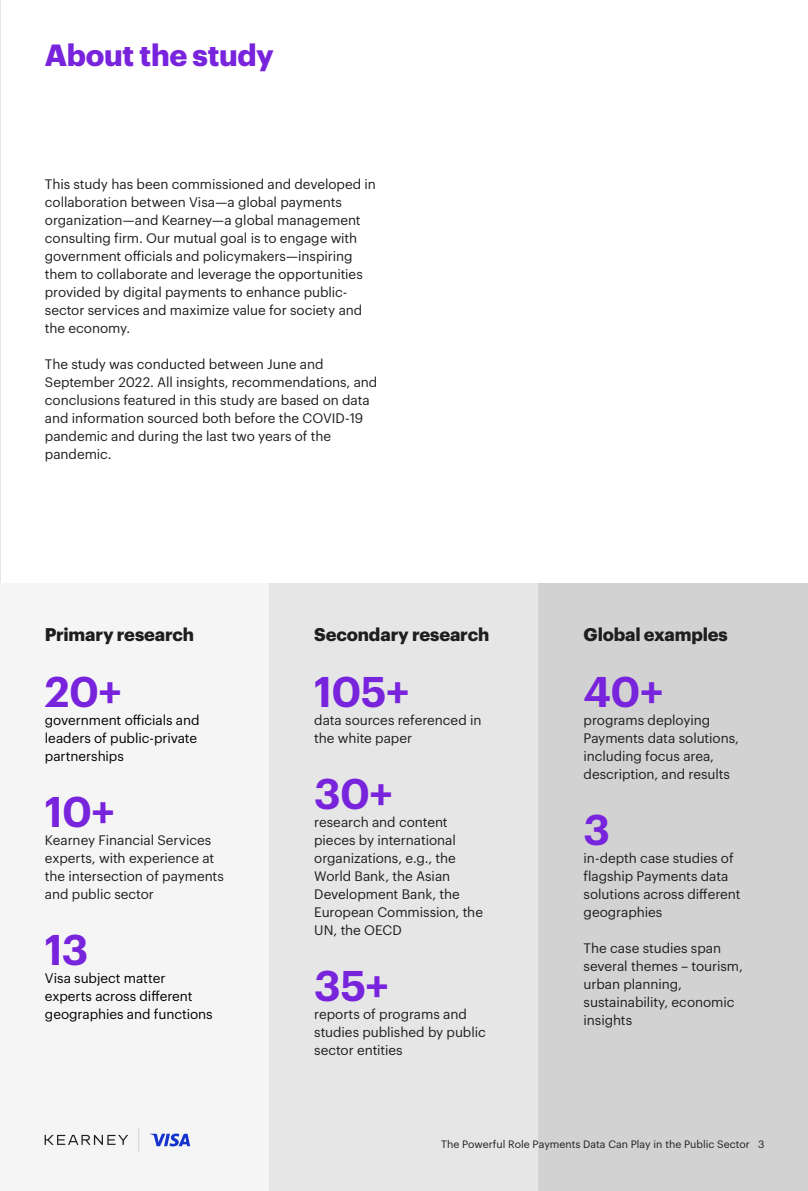
<style>
.page{position:relative;width:808px;height:1191px;background:#fff}
.page>*{position:absolute;margin:0;border:0;box-sizing:border-box;transform-origin:0 0}
.t1{font:600 42px "Graphik";letter-spacing:-.015em;color:#7823dc}
.t2{font:700 30px "Graphik";letter-spacing:-.01em;color:#7823dc}
.t3{font:700 18px "Graphik";letter-spacing:-.01em;color:#1e1e1e}
.t4{font:13.5px/18px "Graphik";letter-spacing:-.005em;color:#1e1e1e}
.t5{font:13.5px/18px "Graphik";letter-spacing:-.005em;color:#000}
.t6{font:10.5px "Graphik";color:#1e1e1e}
</style>
<div class="page">
<div style="left:0;top:583px;width:269px;height:608px;background:#f5f5f5"></div>
<div style="left:269px;top:583px;width:270px;height:608px;background:#e6e6e6"></div>
<div style="left:539px;top:583px;width:269px;height:608px;background:#d2d2d2"></div>
<svg style="left:138px;top:1128px;width:1px;height:23px"></svg>
<svg style="left:45px;top:1134px;width:83px;height:10px"></svg>
<svg style="left:150px;top:1133px;width:40px;height:13px"></svg>
<h2 class="t2" style="left:45px;top:32px;width:230px">About the study</h2>
<p class="t4" style="left:45px;top:174px;width:333px">This study has been commissioned and developed in collaboration between Visa—a global payments organization—and Kearney—a global management consulting firm. Our mutual goal is to engage with government officials and policymakers—inspiring them to collaborate and leverage the opportunities provided by digital payments to enhance public&shy;sector services and maximize value for society and the economy.</p>
<p class="t4" style="left:45px;top:354px;width:334px">The study was conducted between June and September 2022. All insights, recommendations, and conclusions featured in this study are based on data and information sourced both before the COVID-19 pandemic and during the last two years of the pandemic.</p>
<h3 class="t3" style="left:45px;top:621px;width:151px">Primary research</h3>
<h1 class="t1" style="left:45px;top:659px;width:78px">20+</h1>
<p class="t5" style="left:45px;top:709px;width:156px">government officials and leaders of public-private partnerships</p>
<h1 class="t1" style="left:45px;top:779px;width:71px">10+</h1>
<p class="t4" style="left:45px;top:829px;width:180px">Kearney Financial Services experts, with experience at the intersection of payments and public sector</p>
<h1 class="t1" style="left:45px;top:917px;width:45px">13</h1>
<p class="t5" style="left:45px;top:967px;width:169px">Visa subject matter experts across different geographies and functions</p>
<h3 class="t3" style="left:314px;top:621px;width:177px">Secondary research</h3>
<h1 class="t1" style="left:314px;top:659px;width:96px">105+</h1>
<p class="t4" style="left:314px;top:709px;width:169px">data sources referenced in the white paper</p>
<h1 class="t1" style="left:314px;top:761px;width:80px">30+</h1>
<p class="t4" style="left:314px;top:811px;width:170px">research and content pieces by international organizations, e.g., the<br>World Bank, the Asian<br>Development Bank, the<br>European Commission, the<br>UN, the OECD</p>
<h1 class="t1" style="left:314px;top:953px;width:76px">35+</h1>
<p class="t4" style="left:314px;top:1003px;width:173px">reports of programs and studies published by public sector entities</p>
<h3 class="t3" style="left:584px;top:621px;width:146px">Global examples</h3>
<h1 class="t1" style="left:584px;top:659px;width:81px">40+</h1>
<p class="t4" style="left:584px;top:709px;width:157px">programs deploying<br>Payments data solutions, including focus area, description, and results</p>
<h1 class="t1" style="left:584px;top:797px;width:28px">3</h1>
<p class="t4" style="left:584px;top:847px;width:158px">in-depth case studies of flagship Payments data solutions across different geographies</p>
<p class="t4" style="left:584px;top:937px;width:161px">The case studies span several themes – tourism, urban planning, sustainability, economic insights</p>
<p class="t6" style="left:441px;top:1136px;width:325px">The Powerful Role Payments Data Can Play in the Public Sector 3</p>
</div>
